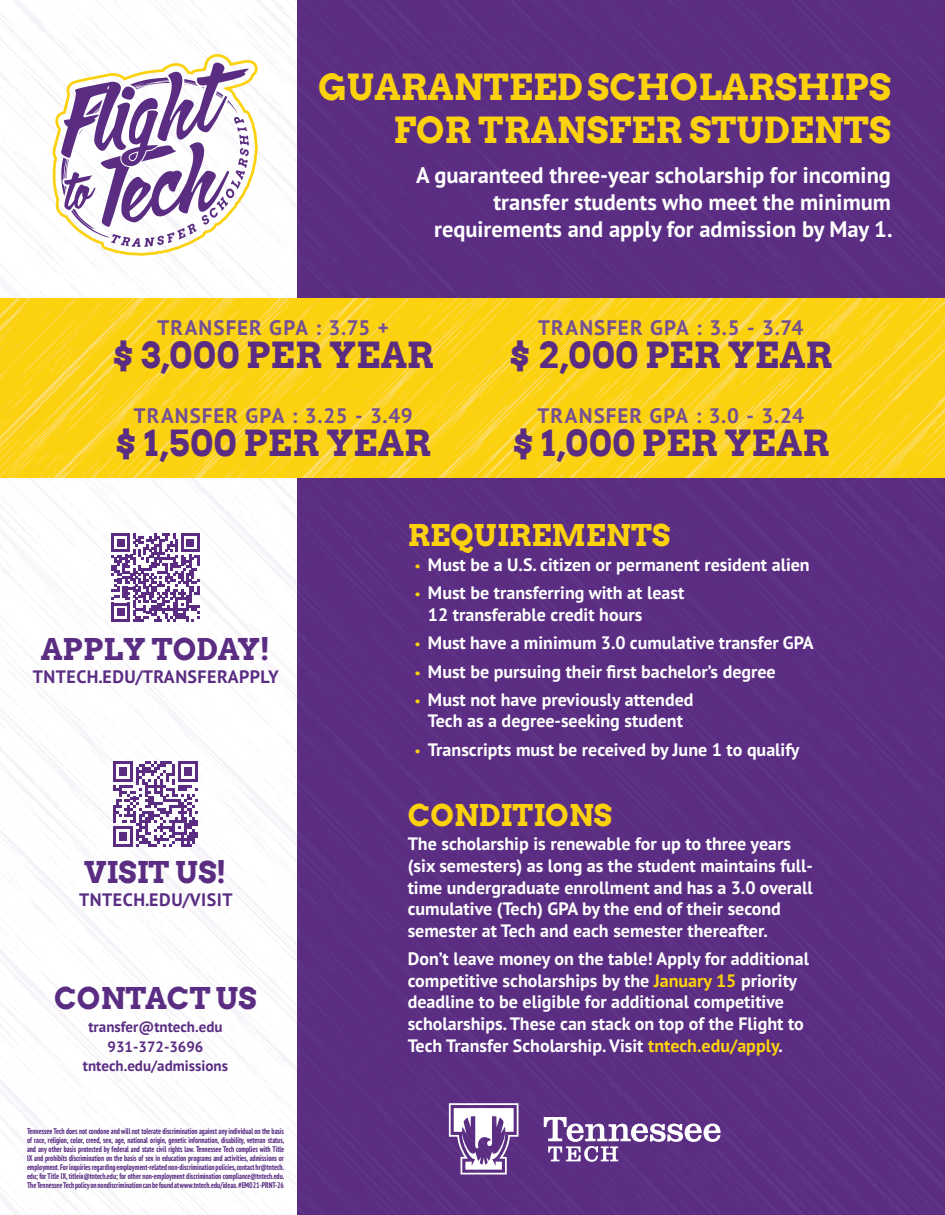
<style>
.page{position:relative;width:945px;height:1215px;background:#fff}
.page>*{position:absolute;margin:0;border:0;box-sizing:border-box;transform-origin:0 0}
.Scholarship_Amount{font:700 36px "Arvo";letter-spacing:.01em;color:#5a2d83}
.t1{font:700 36px/43.2px "Arvo";color:#fcd10d;text-align:right}
.H2__Purple___Centered{font:700 30px "Arvo";color:#5a2d83}
.t2{font:700 30px "Arvo";color:#fcd10d}
.P__H1_Sub_Header{font:700 22.5px/27px "PT Sans Pro";color:#fff;text-align:right}
.Scholarship_Qualifications{font:700 21px "PT Sans Pro";letter-spacing:.05em;color:#744f94}
.P___Bullets{font:700 18px/21.6px "PT Sans Pro";color:#fff}
.URL__Large___Purple{font:700 18px "PT Sans Pro";letter-spacing:.025em;color:#5a2d83}
.P__Contact_Info{font:700 15px/19.5px "PT Sans Pro";color:#5a2d83;text-align:center}
.P__Pub_Statement{font:700 condensed 8.25px/9px "PT Sans Pro";color:#5a2d83;text-align:justify}
.s1{font-family:"Arvo";font-size:12.75px;color:#fcd10d}
.s2{color:#fcd10d}
</style>
<div class="page">
<div style="left:297px;top:0;width:648px;height:1215px;background:#5a2d83"></div>
<svg style="left:0;top:0;width:297px;height:1215px"></svg>
<svg style="left:0;top:298px;width:945px;height:179px;background:#fcd219"></svg>
<svg style="left:52px;top:54px;width:206px;height:202px"></svg>
<svg style="left:112px;top:533px;width:88px;height:88px"></svg>
<svg style="left:113px;top:761px;width:85px;height:86px"></svg>
<svg style="left:449px;top:1103px;width:272px;height:71px"></svg>
<h1 class="t1" style="left:318px;top:65px;width:574px">GUARANTEED SCHOLARSHIPS<br>FOR TRANSFER STUDENTS</h1>
<p class="P__H1_Sub_Header" style="left:416px;top:162px;width:478px">A guaranteed three-year scholarship for incoming transfer students who meet the minimum requirements and apply for admission by May 1.</p>
<p class="Scholarship_Qualifications" style="left:157px;top:314px;width:233px">TRANSFER GPA : 3.75 +</p>
<p class="Scholarship_Amount" style="left:112px;top:333px;width:323px">$ 3,000 PER YEAR</p>
<p class="Scholarship_Qualifications" style="left:134px;top:402px;width:280px">TRANSFER GPA : 3.25 - 3.49</p>
<p class="Scholarship_Amount" style="left:115px;top:421px;width:317px">$ 1,500 PER YEAR</p>
<p class="Scholarship_Qualifications" style="left:538px;top:314px;width:267px">TRANSFER GPA : 3.5 - 3.74</p>
<p class="Scholarship_Amount" style="left:509px;top:333px;width:325px">$ 2,000 PER YEAR</p>
<p class="Scholarship_Qualifications" style="left:538px;top:402px;width:268px">TRANSFER GPA : 3.0 - 3.24</p>
<p class="Scholarship_Amount" style="left:513px;top:421px;width:318px">$ 1,000 PER YEAR</p>
<h2 class="H2__Purple___Centered" style="left:41px;top:630px;width:231px">APPLY TODAY!</h2>
<p class="URL__Large___Purple" style="left:33px;top:665px;width:247px">TNTECH.EDU/TRANSFERAPPLY</p>
<h2 class="H2__Purple___Centered" style="left:84px;top:854px;width:144px">VISIT US!</h2>
<p class="URL__Large___Purple" style="left:79px;top:888px;width:155px">TNTECH.EDU/VISIT</p>
<h2 class="H2__Purple___Centered" style="left:54px;top:980px;width:204px">CONTACT US</h2>
<p class="P__Contact_Info" style="left:83px;top:1017px;width:147px">transfer@tntech.edu<br>931-372-3696 tntech.edu/admissions</p>
<p class="P__Pub_Statement" style="left:27px;top:1126px;width:259px">Tennessee Tech does not condone and will not tolerate discrimination against any individual on the basis of race, religion, color, creed, sex, age, national origin, genetic information, disability, veteran status, and any other basis protected by federal and state civil rights law. Tennessee Tech complies with Title IX and prohibits discrimination on the basis of sex in education programs and activities, admissions or employment. For inquiries regarding employment-related non-discrimination policies, contact hr@tntech. edu; for Title IX, titleix@tntech.edu; for other non-employment discrimination compliance@tntech.edu.<br>The Tennessee Tech policy on nondiscrimination can be found at www.tntech.edu/ideaa. #EM021-PRNT-26</p>
<h2 class="t2" style="left:408px;top:516px;width:264px">REQUIREMENTS</h2>
<p class="P___Bullets" style="left:414px;top:553px;width:397px"><span class="s1">•</span> Must be a U.S. citizen or permanent resident alien</p>
<p class="P___Bullets" style="left:428px;top:582px;width:258px;text-indent:-14px"><span class="s1">•</span> Must be transferring with at least<br>12 transferable credit hours</p>
<p class="P___Bullets" style="left:414px;top:632px;width:401px"><span class="s1">•</span> Must have a minimum 3.0 cumulative transfer GPA</p>
<p class="P___Bullets" style="left:414px;top:660px;width:363px"><span class="s1">•</span> Must be pursuing their first bachelor’s degree</p>
<p class="P___Bullets" style="left:414px;top:688px;width:281px;text-align:center"><span class="s1">•</span> Must not have previously attended<br>Tech as a degree-seeking student</p>
<p class="P___Bullets" style="left:414px;top:738px;width:387px"><span class="s1">•</span> Transcripts must be received by June 1 to qualify</p>
<h2 class="t2" style="left:408px;top:796px;width:206px">CONDITIONS</h2>
<p class="P___Bullets" style="left:408px;top:833px;width:407px">The scholarship is renewable for up to three years (six semesters) as long as the student maintains full&shy;time undergraduate enrollment and has a 3.0 overall cumulative (Tech) GPA by the end of their second semester at Tech and each semester thereafter.</p>
<p class="P___Bullets" style="left:408px;top:948px;width:403px">Don’t leave money on the table! Apply for additional competitive scholarships by the <span class="s2">January 15</span> priority deadline to be eligible for additional competitive scholarships. These can stack on top of the Flight to Tech Transfer Scholarship. Visit <span class="s2">tntech.edu/apply</span>.</p>
</div>
